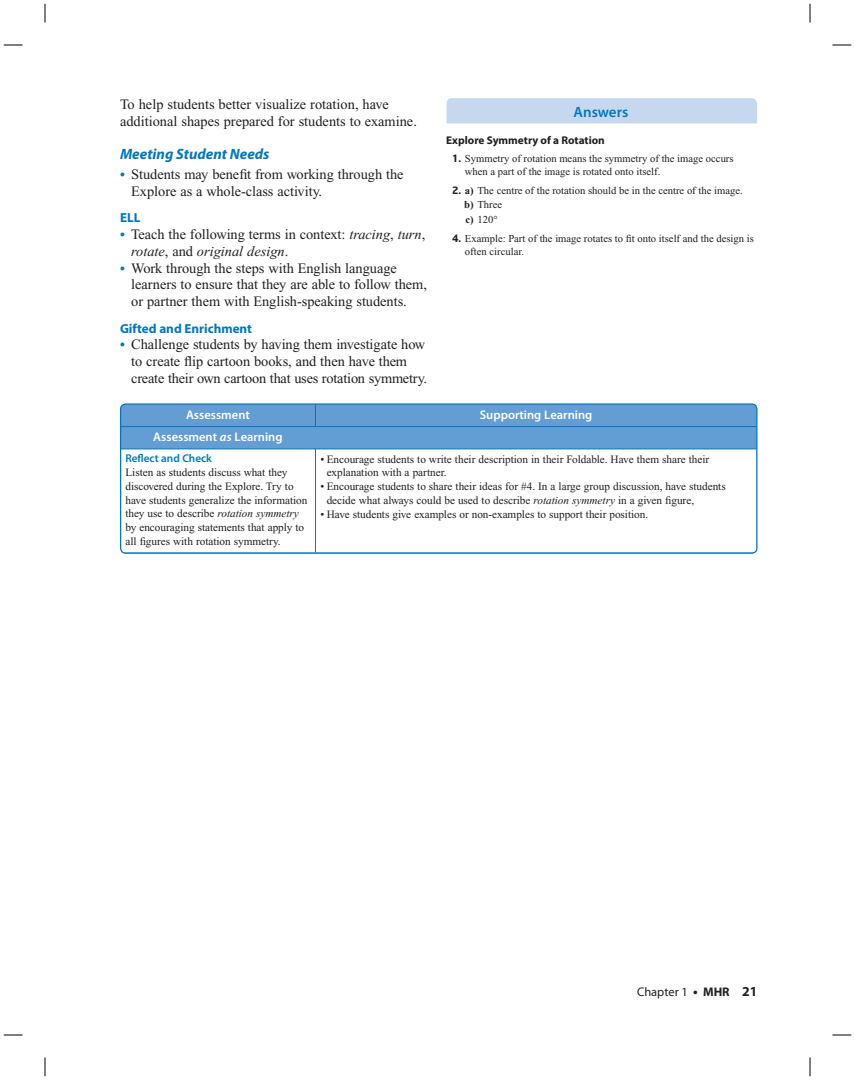
<style>
.page{position:relative;width:855px;height:1080px;background:#fff}
.page>*{position:absolute;margin:0;border:0;box-sizing:border-box;transform-origin:0 0}
.t1{font:italic 700 15px "Myriad Pro";color:#0077c0}
.t2{font:600 15px "Myriad Pro";color:#0077c0}
.t3{font:14.38px/16.9px "Times New Roman";letter-spacing:-.005em;color:#231f20}
.t4{font:700 13.12px "Myriad Pro";color:#0077c0}
.t5{font:600 12.5px "Myriad Pro";color:#fff}
.t6{font:12.5px "Myriad Pro";color:#231f20}
.t7{font:11.25px/13.8px "Times New Roman";letter-spacing:-.005em;color:#231f20}
.t8{font:700 11.25px "Myriad Pro";color:#231f20}
.t9{font:600 11.25px "Myriad Pro";letter-spacing:-.005em;color:#0077c0}
.t10{font:10.62px/12.5px "Times New Roman";color:#231f20}
.s1{font-weight:700;font-size:13.75px;color:#0077c0}
.s2{font-style:italic}
.s3{font-family:"Neo Sans";font-weight:700;font-size:10px}
.s4{font-weight:700}
.s5{font-weight:700;font-size:13.75px}
</style>
<div class="page">
<div style="left:447px;top:98px;width:310px;height:25px;background:#c6d8ef"></div>
<div style="left:121px;top:404px;width:636px;height:149px;background:#639dd4;border-radius:5px"></div>
<div style="left:122px;top:450px;width:634px;height:102px;background:#fff"></div>
<hr style="left:315px;top:449px;width:442px;height:1px;background:#0077c0">
<svg style="left:315px;top:405px;width:1px;height:21px"></svg>
<hr style="left:120px;top:449px;width:195px;height:1px;background:#0077c0">
<hr style="left:315px;top:449px;width:1px;height:103px;background:#0077c0">
<hr style="left:120px;top:426px;width:195px;height:1px;background:#0077c0">
<hr style="left:315px;top:426px;width:442px;height:1px;background:#0077c0">
<div style="left:120px;top:403px;width:638px;height:151px;border:1px solid #0077c0;border-radius:5px"></div>
<svg style="left:4px;top:44px;width:18px;height:2px"></svg>
<svg style="left:832px;top:44px;width:19px;height:2px"></svg>
<svg style="left:4px;top:1034px;width:18px;height:2px"></svg>
<svg style="left:832px;top:1034px;width:19px;height:2px"></svg>
<svg style="left:44px;top:4px;width:2px;height:18px"></svg>
<svg style="left:44px;top:1058px;width:2px;height:18px"></svg>
<svg style="left:809px;top:4px;width:2px;height:18px"></svg>
<svg style="left:809px;top:1058px;width:2px;height:18px"></svg>
<p class="t3" style="left:120px;top:97px;width:298px">To help students better visualize rotation, have additional shapes prepared for students to examine.</p>
<h1 class="t1" style="left:120px;top:149px;width:151px">Meeting Student Needs</h1>
<p class="t3" style="left:131px;top:167px;width:274px;text-indent:-11px"><span class="s1">•</span> Students may benefit from working through the<br>Explore as a whole-class activity.</p>
<p class="t4" style="left:120px;top:212px;width:22px">ELL</p>
<p class="t3" style="left:131px;top:227px;width:296px;text-indent:-11px"><span class="s1">•</span> Teach the following terms in context: <span class="s2">tracing</span>, <span class="s2">turn</span>, <span class="s2">rotate</span>, and <span class="s2">original design</span>.</p>
<p class="t3" style="left:131px;top:261px;width:297px;text-indent:-11px"><span class="s1">•</span> Work through the steps with English language learners to ensure that they are able to follow them, or partner them with English-speaking students.</p>
<p class="t4" style="left:120px;top:323px;width:134px">Gifted and Enrichment</p>
<p class="t3" style="left:131px;top:338px;width:297px;text-indent:-11px"><span class="s1">•</span> Challenge students by having them investigate how to create flip cartoon books, and then have them create their own cartoon that uses rotation symmetry.</p>
<h1 class="t2" style="left:574px;top:106px;width:56px">Answers</h1>
<p class="t8" style="left:446px;top:136px;width:160px">Explore Symmetry of a Rotation</p>
<p class="t10" style="left:465px;top:153px;width:270px;text-indent:-13px"><span class="s3">1.</span> Symmetry of rotation means the symmetry of the image occurs when a part of the image is rotated onto itself.</p>
<p class="t10" style="left:464px;top:184px;width:280px;line-height:14.4px;text-indent:-12px"><span class="s3">2.</span> <span class="s4">a)</span> The centre of the rotation should be in the centre of the image. <span class="s4">b)</span> Three<br><span class="s4">c)</span> 120°</p>
<p class="t10" style="left:465px;top:233px;width:290px;text-indent:-13px"><span class="s3">4.</span> Example: Part of the image rotates to fit onto itself and the design is often circular.</p>
<p class="t5" style="left:186px;top:410px;width:65px">Assessment</p>
<p class="t5" style="left:480px;top:410px;width:114px">Supporting Learning</p>
<p class="t5" style="left:153px;top:432px;width:131px">Assessment <span class="s2">as</span> Learning</p>
<p class="t9" style="left:125px;top:454px;width:88px">Reflect and Check</p>
<p class="t7" style="left:125px;top:467px;width:183px">Listen as students discuss what they discovered during the Explore. Try to have students generalize the information they use to describe <span class="s2">rotation symmetry </span>by encouraging statements that apply to all figures with rotation symmetry.</p>
<p class="t7" style="left:327px;top:453px;width:384px;text-indent:-6px">• Encourage students to write their description in their Foldable. Have them share their explanation with a partner.</p>
<p class="t7" style="left:327px;top:481px;width:401px;text-indent:-6px">• Encourage students to share their ideas for #4. In a large group discussion, have students decide what always could be used to describe <span class="s2">rotation symmetry</span> in a given figure,</p>
<p class="t7" style="left:320px;top:508px;width:329px">• Have students give examples or non-examples to support their position.</p>
<p class="t6" style="left:637px;top:987px;width:122px">Chapter 1 <span class="s5">•</span> <span class="s4">MHR</span> <span class="s5">21</span></p>
</div>
